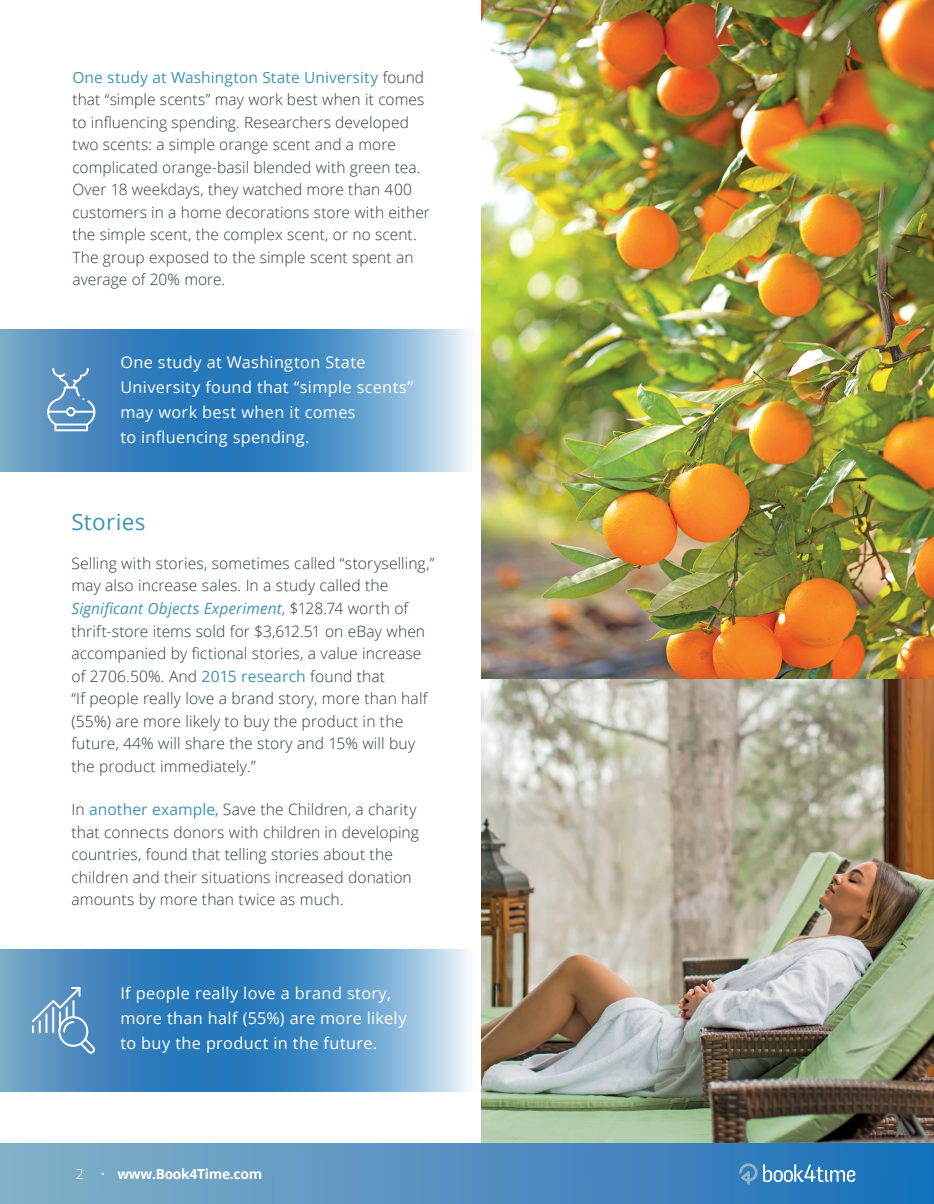
<style>
.page{position:relative;width:934px;height:1204px;background:#fff}
.page>*{position:absolute;margin:0;border:0;box-sizing:border-box;transform-origin:0 0}
.t1{font:22.5px "Open Sans";letter-spacing:.01em;color:#3f95b3}
.t2{font:16.25px/25px "Open Sans";letter-spacing:.02em;color:#fff}
.t3{font:300 15.62px/22.5px "Open Sans";letter-spacing:.01em;color:#2a3b46}
.t4{font:300 15.5px/22.5px "Open Sans";letter-spacing:.005em;color:#2a3b46}
.t5{font:italic 15.5px "Open Sans";letter-spacing:.005em;color:#3f95b3}
.t6{font:700 13.75px "Open Sans";letter-spacing:-.02em;color:#fff}
.s1{font-weight:400;color:#3f95b3}
.s2{font-weight:300;font-style:normal;font-size:15.62px;color:#2a3b46}
.s3{font-style:inherit}
.s4{font-weight:300}
</style>
<div class="page">
<img style="left:481px;top:0;width:453px;height:1143px">
<div style="left:0;top:1143px;width:934px;height:61px;background:linear-gradient(to right,#88b1c8,#1c6fb9)"></div>
<svg style="left:763px;top:1164px;width:92px;height:18px"></svg>
<svg style="left:739px;top:1163px;width:18px;height:21px"></svg>
<div style="left:7px;top:330px;width:470px;height:141px;background:#f5f8fc"></div>
<svg style="left:0;top:330px;width:464px;height:141px;background:#5595c8"></svg>
<div style="left:6px;top:949px;width:471px;height:142px;background:#f5f8fc"></div>
<svg style="left:0;top:949px;width:464px;height:142px;background:#5495c8"></svg>
<svg style="left:47px;top:368px;width:48px;height:63px;background:#72a1cb"></svg>
<svg style="left:30px;top:985px;width:67px;height:71px;background:#6d9ec8"></svg>
<p class="t4" style="left:72px;top:65px;width:359px"><span class="s1">One study at Washington State University</span> found that “simple scents” may work best when it comes to influencing spending. Researchers developed two scents: a simple orange scent and a more complicated orange-basil blended with green tea.<br>Over 18 weekdays, they watched more than 400 customers in a home decorations store with either the simple scent, the complex scent, or no scent.<br>The group exposed to the simple scent spent an average of 20% more.</p>
<p class="t2" style="left:120px;top:349px;width:294px">One study at Washington State<br>University found that “simple scents” may work best when it comes<br>to influencing spending.</p>
<h1 class="t1" style="left:71px;top:507px;width:75px">Stories</h1>
<p class="t3" style="left:71px;top:552px;width:364px">Selling with stories, sometimes called “storyselling,” may also increase sales. In a study called the</p>
<p class="t5" style="left:71px;top:598px;width:338px">Significant Objects Experiment<span class="s2">, $128.74 worth of</span></p>
<p class="t3" style="left:71px;top:619px;width:357px">thrift-store items sold for $3,612.51 on eBay when accompanied by fictional stories, a value increase of 2706.50%. And <span class="s1">2015 research</span> found that<br>“If people really love a brand story, more than half (55%) are more likely to buy the product in the future, 44% will share the story and 15% will buy the product immediately.”</p>
<p class="t3" style="left:71px;top:798px;width:349px">In <span class="s1">another example</span>, Save the Children, a charity that connects donors with children in developing countries, found that telling stories about the children and their situations increased donation amounts by more than twice as much.</p>
<p class="t2" style="left:120px;top:980px;width:288px"><span class="s3">If</span> people really love a brand story, more than half (55%) are more likely to buy the product in the future.</p>
<p class="t6" style="left:76px;top:1164px;width:188px"><span class="s4">2 •</span> www.Book4Time.com</p>
</div>
